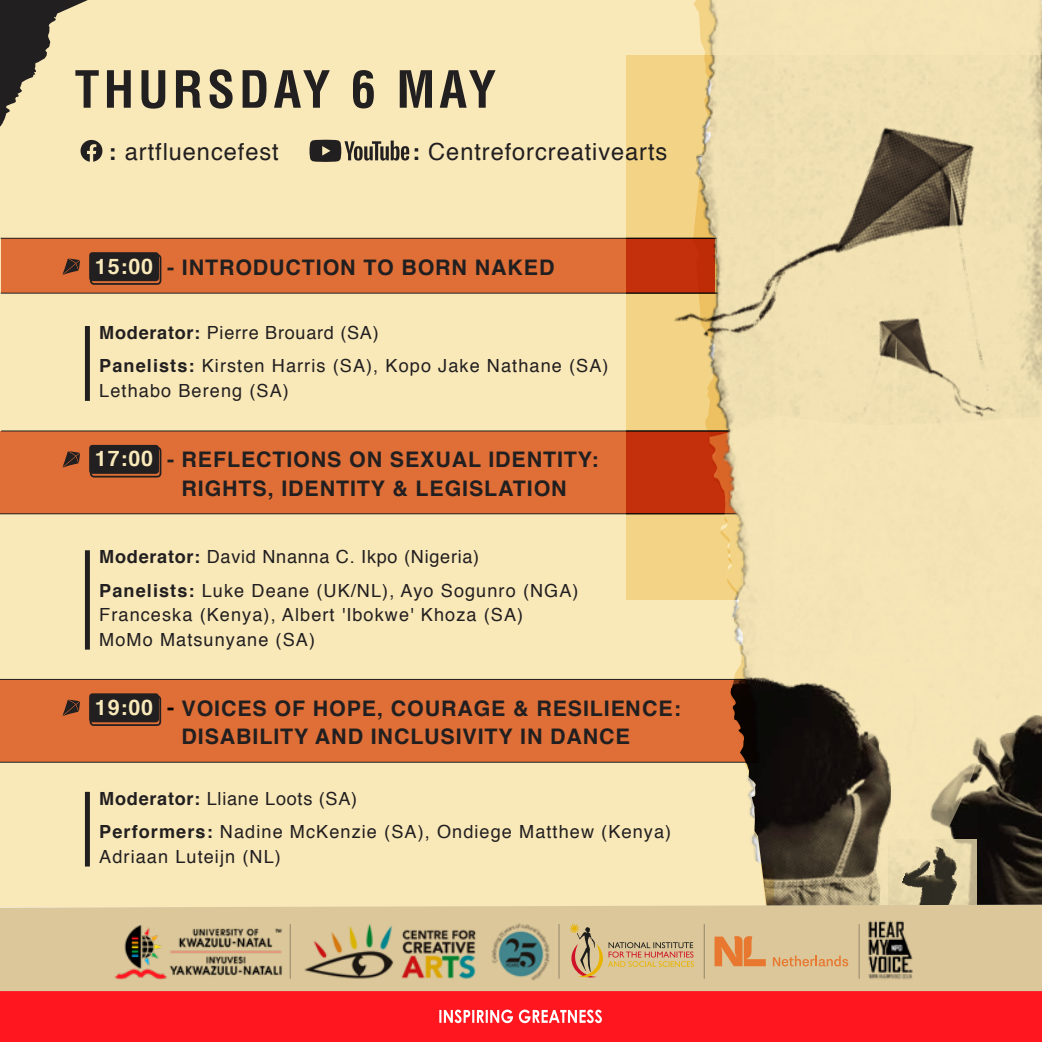
<style>
.page{position:relative;width:1042px;height:1042px;background:#fff}
.page>*{position:absolute;margin:0;border:0;box-sizing:border-box;transform-origin:0 0}
.t1{font:700 condensed 50.05px "Helvetica LT Std";letter-spacing:.08em;color:#221f20}
.t2{font:23.62px "Helvetica";letter-spacing:.04em;color:#221f20}
.t3{font:700 21.53px/28.5px "Helvetica";letter-spacing:.04em;color:#221f20}
.t4{font:700 21.53px "Helvetica";letter-spacing:.04em;color:#f9e9b9}
.t5{font:18.03px/33.2px "Helvetica";letter-spacing:.06em;color:#221f20}
.t6{font:18.03px/33.2px "Helvetica";letter-spacing:.04em;color:#221f20}
.s1{font-weight:700}
.s2{color:#f9e9b9}
.s3{color:#000}
</style>
<div class="page">
<div style="left:0;top:0;width:774px;height:906px;background:#f9e9b9"></div>
<div style="left:0;top:431px;width:761px;height:82px;background:#df6f36"></div>
<div style="left:0;top:679px;width:761px;height:82px;background:#df6f36"></div>
<div style="left:1px;top:238px;width:713px;height:55px;background:#df6f36"></div>
<div style="left:89px;top:252px;width:70px;height:29px;background:#221f20;border-radius:3px"></div>
<div style="left:90px;top:254px;width:71px;height:31px;border:2px solid #221f20;border-radius:3px"></div>
<svg style="left:62px;top:258px;width:18px;height:17px"></svg>
<div style="left:85px;top:326px;width:5px;height:75px;background:#221f20"></div>
<hr style="left:1px;top:293px;width:736px;height:1px;background:#221f20">
<hr style="left:1px;top:238px;width:736px;height:1px;background:#221f20">
<div style="left:89px;top:445px;width:70px;height:29px;background:#221f20;border-radius:3px"></div>
<div style="left:90px;top:447px;width:71px;height:30px;border:2px solid #221f20;border-radius:3px"></div>
<svg style="left:62px;top:451px;width:18px;height:17px"></svg>
<div style="left:85px;top:550px;width:5px;height:99px;background:#221f20"></div>
<hr style="left:0;top:513px;width:772px;height:1px;background:#221f20">
<hr style="left:1px;top:431px;width:771px;height:1px;background:#221f20">
<div style="left:89px;top:693px;width:70px;height:29px;background:#221f20;border-radius:3px"></div>
<div style="left:90px;top:695px;width:71px;height:31px;border:2px solid #221f20;border-radius:3px"></div>
<svg style="left:62px;top:699px;width:18px;height:17px"></svg>
<div style="left:85px;top:792px;width:5px;height:74px;background:#221f20"></div>
<hr style="left:0;top:762px;width:772px;height:1px;background:#221f20">
<hr style="left:0;top:679px;width:772px;height:1px;background:#221f20">
<img style="left:626px;top:56px;width:63px;height:544px">
<svg style="left:0;top:0;width:88px;height:126px"></svg>
<div style="left:0;top:991px;width:1042px;height:50px;background:#ff161f"></div>
<svg style="left:439px;top:1009px;width:163px;height:14px"></svg>
<svg style="left:81px;top:140px;width:21px;height:22px"></svg>
<svg style="left:309px;top:140px;width:100px;height:22px"></svg>
<svg style="left:689px;top:0;width:353px;height:904px;background:#d0be94"></svg>
<div style="left:0;top:904px;width:1042px;height:87px;background:#dbc79a"></div>
<img style="left:108px;top:915px;width:179px;height:70px">
<hr style="left:290px;top:924px;width:1px;height:54px;background:#b9babb">
<hr style="left:558px;top:924px;width:1px;height:54px;background:#b9babb">
<hr style="left:704px;top:924px;width:1px;height:54px;background:#b9babb">
<svg style="left:714px;top:936px;width:52px;height:30px;background:#e2985b"></svg>
<svg style="left:773px;top:955px;width:75px;height:11px"></svg>
<img style="left:858px;top:918px;width:64px;height:64px">
<hr style="left:858px;top:924px;width:2px;height:54px;background:#b9babb">
<img style="left:298px;top:918px;width:259px;height:66px">
<svg style="left:567px;top:923px;width:127px;height:58px;background:#d1b688"></svg>
<h1 class="t1" style="left:75px;top:58px;width:423px">THURSDAY 6 MAY</h1>
<h2 class="t2" style="left:109px;top:134px;width:172px"><span class="s1">:</span> artfluencefest</h2>
<h2 class="t2" style="left:412px;top:134px;width:257px"><span class="s1">:</span> Centreforcreativearts</h2>
<p class="t3" style="left:95px;top:253px;width:461px"><span class="s2">15:00</span> - INTRODUCTION TO BORN NAKED</p>
<p class="t5" style="left:99px;top:317px;width:511px"><span class="s1">Moderator:</span> Pierre Brouard (SA)<br><span class="s1">Panelists:</span> Kirsten Harris (SA), Kopo Jake Nathane (SA)</p>
<p class="t5" style="left:99px;top:374px;width:191px">Lethabo Bereng (SA)</p>
<p class="t4" style="left:95px;top:441px;width:60px">17:00</p>
<p class="t3" style="left:182px;top:446px;width:418px;text-indent:-14px">- REFLECTIONS ON SEXUAL IDENTITY:<br>RIGHTS, IDENTITY &amp; LEGISLATION</p>
<p class="t6" style="left:99px;top:541px;width:481px"><span class="s1">Moderator:</span> David Nnanna C. Ikpo (Nigeria)<br><span class="s1">Panelists:</span> Luke Deane (UK/NL), Ayo Sogunro (NGA)</p>
<p class="t5" style="left:99px;top:603px;width:425px;line-height:24.5px">Franceska (Kenya), Albert 'Ibokwe' Khoza (SA)<br>MoMo Matsunyane (SA)</p>
<p class="t4" style="left:95px;top:690px;width:60px">19:00</p>
<p class="t3" style="left:182px;top:694px;width:501px;text-indent:-14px"><span class="s3">-</span> VOICES OF HOPE, COURAGE &amp; RESILIENCE:<br>DISABILITY AND INCLUSIVITY IN DANCE</p>
<p class="t5" style="left:99px;top:782px;width:573px"><span class="s1">Moderator:</span> Lliane Loots (SA)<br><span class="s1">Performers:</span> Nadine McKenzie (SA), Ondiege Matthew (Kenya)</p>
<p class="t5" style="left:99px;top:840px;width:183px">Adriaan Luteijn (NL)</p>
</div>
